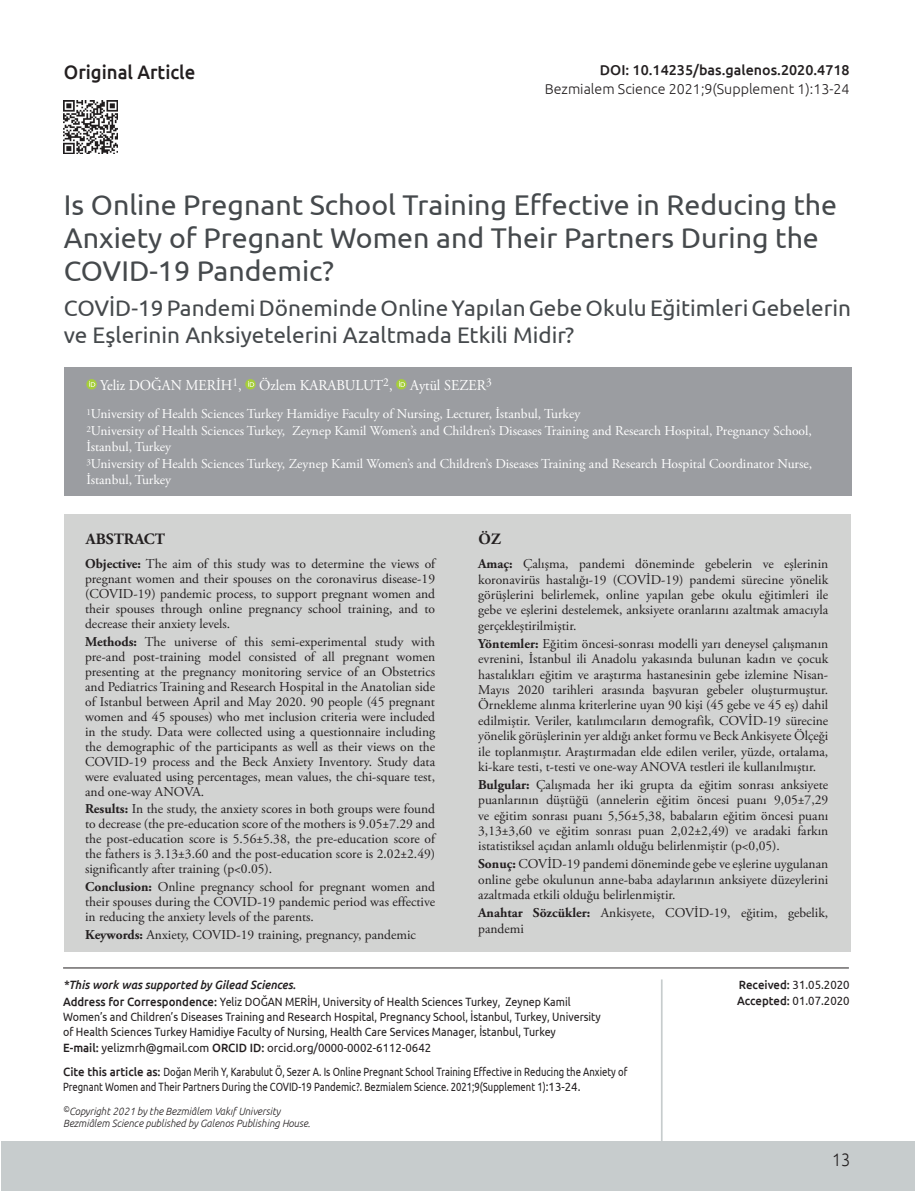
<style>
.page{position:relative;width:915px;height:1191px;background:#fff}
.page>*{position:absolute;margin:0;border:0;box-sizing:border-box;transform-origin:0 0}
.t1{font:28.5px/33px "Ubuntu";color:#45494c}
.t2{font:22.5px/27px "Ubuntu";color:#45494c}
.t3{font:500 19.5px "Ubuntu";color:#231f20;scale:.95 1}
.t4{font:300 18px "Ubuntu";color:#231f20;scale:.9 1}
.t5{font:700 15.75px "Adobe Garamond Pro";color:#231f20}
.t6{font:15px "Adobe Garamond Pro";color:#fff;scale:.95 1}
.t7{font:300 14.25px "Ubuntu";color:#231f20}
.t8{font:500 14.25px "Ubuntu";color:#231f20}
.t9{font:13.5px/15px "Adobe Garamond Pro";color:#231f20;text-align:justify}
.t10{font:13.5px/16.5px "Adobe Garamond Pro";color:#fff}
.t11{font:12px/15.5px "Ubuntu";color:#231f20;scale:.89 1}
.t12{font:12px/15px "Ubuntu";color:#231f20;scale:.79 1}
.t13{font:12px/15.9px "Ubuntu";color:#231f20;scale:.95 1}
.t14{font:italic 300 10.5px/12px "Ubuntu";color:#231f20;scale:.95 1}
.s1{font-weight:700}
.s2{font-weight:500;font-style:italic}
.s3{font-weight:500}
</style>
<div class="page">
<div style="left:1px;top:1141px;width:913px;height:50px;background:#c7cccd"></div>
<img style="left:64px;top:100px;width:53px;height:54px">
<hr style="left:63px;top:967px;width:785px;height:1px;background:#231f20">
<hr style="left:660px;top:979px;width:2px;height:162px;background:#c7cccd">
<div style="left:64px;top:367px;width:786px;height:128px;background:#9b9da1"></div>
<div style="left:64px;top:513px;width:786px;height:438px;background:#d2d3d2"></div>
<svg style="left:86px;top:379px;width:11px;height:10px"></svg>
<svg style="left:89px;top:381px;width:6px;height:6px"></svg>
<div style="left:245px;top:379px;width:11px;height:10px;background:#a6ce3b;border-radius:50%"></div>
<svg style="left:248px;top:381px;width:6px;height:6px"></svg>
<div style="left:396px;top:379px;width:10px;height:10px;background:#a6ce3b;border-radius:50%"></div>
<svg style="left:399px;top:381px;width:6px;height:6px"></svg>
<h3 class="t3" style="left:64px;top:60px;width:140px">Original Article</h3>
<p class="t8" style="left:599px;top:61px;width:251px">DOI: 10.14235/bas.galenos.2020.4718</p>
<p class="t7" style="left:544px;top:80px;width:306px">Bezmialem Science 2021;9(Supplement 1):13-24</p>
<h1 class="t1" style="left:64px;top:187px;width:774px">Is Online Pregnant School Training Effective in Reducing the<br>Anxiety of Pregnant Women and Their Partners During the<br>COVID-19 Pandemic?</h1>
<h2 class="t2" style="left:64px;top:294px;width:788px">COVİD-19 Pandemi Döneminde Online Yapılan Gebe Okulu Eğitimleri Gebelerin ve Eşlerinin Anksiyetelerini Azaltmada Etkili Midir?</h2>
<p class="t6" style="left:100px;top:376px;width:413px">Yeliz DOĞAN MERİH<sup>1</sup>, Özlem KARABULUT<sup>2</sup>, Aytül SEZER<sup>3</sup></p>
<p class="t10" style="left:86px;top:406px;width:727px"><sup>1</sup>University of Health Sciences Turkey Hamidiye Faculty of Nursing, Lecturer, İstanbul, Turkey<br><sup>2</sup>University of Health Sciences Turkey, Zeynep Kamil Women’s and Children’s Diseases Training and Research Hospital, Pregnancy School, İstanbul, Turkey<br><sup>3</sup>University of Health Sciences Turkey, Zeynep Kamil Women’s and Children’s Diseases Training and Research Hospital Coordinator Nurse, İstanbul, Turkey</p>
<p class="t5" style="left:86px;top:529px;width:80px">ABSTRACT</p>
<p class="t5" style="left:478px;top:529px;width:24px">ÖZ</p>
<p class="t9" style="left:85px;top:557px;width:351px"><span class="s1">Objective:</span> The aim of this study was to determine the views of pregnant women and their spouses on the coronavirus disease-19 (COVID-19) pandemic process, to support pregnant women and their spouses through online pregnancy school training, and to decrease their anxiety levels.</p>
<p class="t9" style="left:85px;top:634px;width:351px"><span class="s1">Methods:</span> The universe of this semi-experimental study with pre-and post-training model consisted of all pregnant women presenting at the pregnancy monitoring service of an Obstetrics and Pediatrics Training and Research Hospital in the Anatolian side of Istanbul between April and May 2020. 90 people (45 pregnant women and 45 spouses) who met inclusion criteria were included in the study. Data were collected using a questionnaire including the demographic of the participants as well as their views on the COVID-19 process and the Beck Anxiety Inventory. Study data were evaluated using percentages, mean values, the chi-square test, and one-way ANOVA.</p>
<p class="t9" style="left:85px;top:802px;width:351px"><span class="s1">Results:</span> In the study, the anxiety scores in both groups were found to decrease (the pre-education score of the mothers is 9.05±7.29 and the post-education score is 5.56±5.38, the pre-education score of the fathers is 3.13±3.60 and the post-education score is 2.02±2.49) significantly after training (p&lt;0.05).</p>
<p class="t9" style="left:85px;top:879px;width:351px"><span class="s1">Conclusion:</span> Online pregnancy school for pregnant women and their spouses during the COVID-19 pandemic period was effective in reducing the anxiety levels of the parents.</p>
<p class="t9" style="left:85px;top:927px;width:332px"><span class="s1">Keywords:</span> Anxiety, COVID-19 training, pregnancy, pandemic</p>
<p class="t9" style="left:478px;top:556px;width:351px;line-height:15.5px"><span class="s1">Amaç:</span> Çalışma, pandemi döneminde gebelerin ve eşlerinin koronavirüs hastalığı-19 (COVİD-19) pandemi sürecine yönelik görüşlerini belirlemek, online yapılan gebe okulu eğitimleri ile gebe ve eşlerini destelemek, anksiyete oranlarını azaltmak amacıyla gerçekleştirilmiştir.</p>
<p class="t9" style="left:478px;top:636px;width:351px;line-height:15.5px"><span class="s1">Yöntemler:</span> Eğitim öncesi-sonrası modelli yarı deneysel çalışmanın evrenini, İstanbul ili Anadolu yakasında bulunan kadın ve çocuk hastalıkları eğitim ve araştırma hastanesinin gebe izlemine Nisan-Mayıs 2020 tarihleri arasında başvuran gebeler oluşturmuştur.<br>Örnekleme alınma kriterlerine uyan 90 kişi (45 gebe ve 45 eş) dahil edilmiştir. Veriler, katılımcıların demografik, COVİD-19 sürecine yönelik görüşlerinin yer aldığı anket formu ve Beck Ankisyete Ölçeği ile toplanmıştır. Araştırmadan elde edilen veriler, yüzde, ortalama, ki-kare testi, t-testi ve one-way ANOVA testleri ile kullanılmıştır.</p>
<p class="t9" style="left:478px;top:777px;width:351px;line-height:15.5px"><span class="s1">Bulgular:</span> Çalışmada her iki grupta da eğitim sonrası anksiyete puanlarının düştüğü (annelerin eğitim öncesi puanı 9,05±7,29 ve eğitim sonrası puanı 5,56±5,38, babaların eğitim öncesi puanı 3,13±3,60 ve eğitim sonrası puan 2,02±2,49) ve aradaki farkın istatistiksel açıdan anlamlı olduğu belirlenmiştir (p&lt;0,05).</p>
<p class="t9" style="left:478px;top:857px;width:351px;line-height:15.5px"><span class="s1">Sonuç:</span> COVİD-19 pandemi döneminde gebe ve eşlerine uygulanan online gebe okulunun anne-baba adaylarının anksiyete düzeylerini azaltmada etkili olduğu belirlenmiştir.</p>
<p class="t9" style="left:478px;top:905px;width:351px;line-height:15.5px"><span class="s1">Anahtar Sözcükler:</span> Ankisyete, COVİD-19, eğitim, gebelik, pandemi</p>
<p class="t11" style="left:63px;top:975px;width:571px;line-height:17.1px"><span class="s2">*This work was supported by Gilead Sciences.<br></span><span class="s3">Address for Correspondence:</span> Yeliz DOĞAN MERİH, University of Health Sciences Turkey, Zeynep Kamil</p>
<p class="t11" style="left:63px;top:1008px;width:605px">Women’s and Children’s Diseases Training and Research Hospital, Pregnancy School, İstanbul, Turkey, University of Health Sciences Turkey Hamidiye Faculty of Nursing, Health Care Services Manager, İstanbul, Turkey<br><span class="s3">E-mail:</span> yelizmrh@gmail.com <span class="s3">ORCID ID:</span> orcid.org/0000-0002-6112-0642</p>
<p class="t12" style="left:63px;top:1064px;width:715px"><span class="s3">Cite this article as:</span> Doğan Merih Y, Karabulut Ö, Sezer A. Is Online Pregnant School Training Effective in Reducing the Anxiety of<br>Pregnant Women and Their Partners During the COVID-19 Pandemic?. Bezmialem Science. 2021;9(Supplement 1):13-24.</p>
<p class="t14" style="left:63px;top:1105px;width:262px"><sup>©</sup>Copyright 2021 by the Bezmiâlem Vakıf University<br>Bezmiâlem Science published by Galenos Publishing House.</p>
<p class="t13" style="left:737px;top:976px;width:120px"><span class="s3">Received:</span> 31.05.2020<br><span class="s3">Accepted:</span> 01.07.2020</p>
<h3 class="t4" style="left:831px;top:1148px;width:22px">13</h3>
</div>
